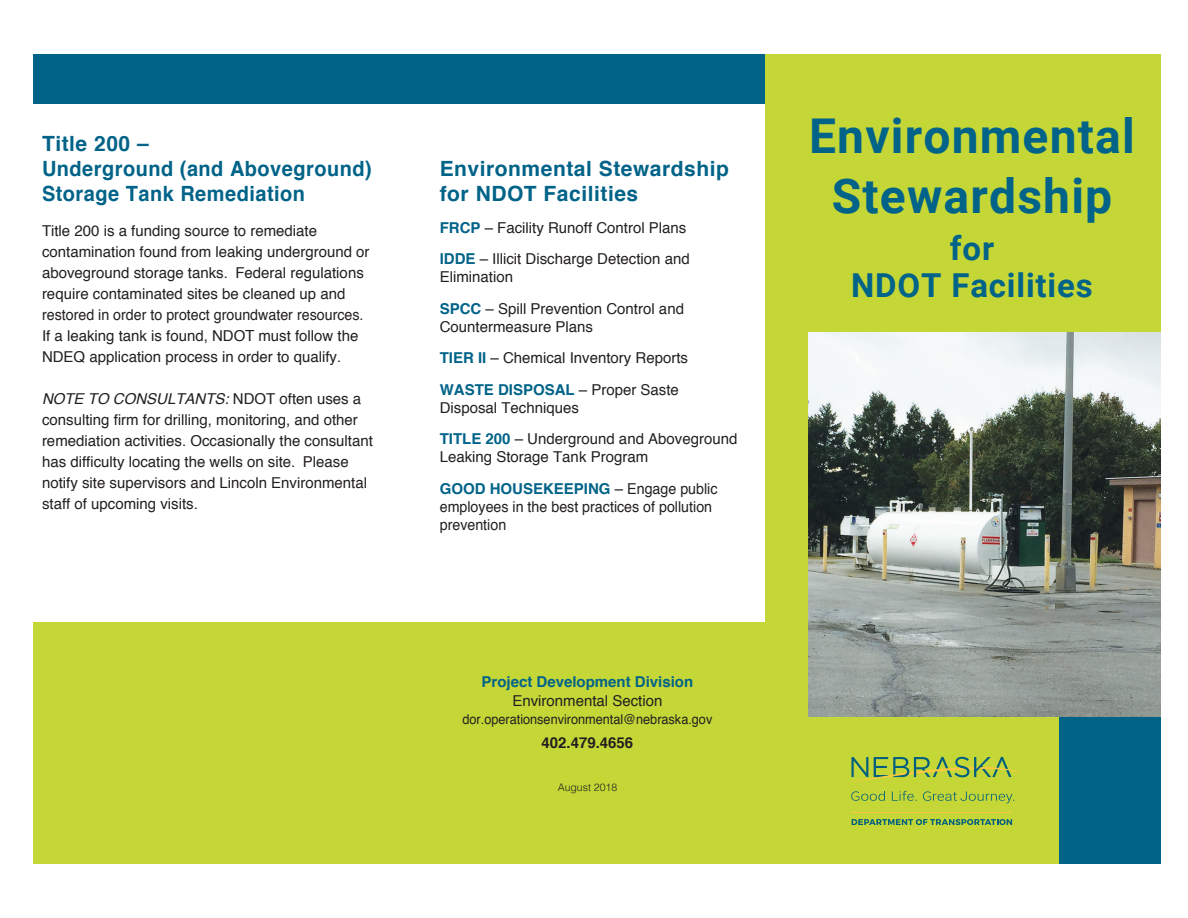
<style>
.page{position:relative;width:1188px;height:918px;background:#fff}
.page>*{position:absolute;margin:0;border:0;box-sizing:border-box;transform-origin:0 0}
.t1{font:700 48px/60px "Roboto";letter-spacing:.025em;color:#016388;text-align:center}
.t2{font:700 33px/37.5px "Roboto";letter-spacing:.025em;color:#016388;text-align:center}
.t3{font:700 21px/25.2px "Helvetica";letter-spacing:.025em;color:#016388}
.t4{font:700 21px/25.2px "Helvetica";letter-spacing:.025em;color:#016388;scale:.95 1}
.t5{font:15px/21px "Helvetica";color:#231f20}
.t6{font:700 15px "Helvetica";color:#016388}
.t7{font:700 15px "Helvetica";color:#231f20}
.t8{font:13.5px "Helvetica";color:#231f20;scale:.94 1}
.t9{font:300 10.5px "Helvetica";color:#231f20}
.s1{font-family:"Tahoma"}
.s2{font-style:italic}
.s3{font-weight:700;color:#016388}
</style>
<div class="page">
<div style="left:765px;top:54px;width:396px;height:585px;background:#c5d736"></div>
<div style="left:1058px;top:622px;width:103px;height:242px;background:#016388"></div>
<div style="left:34px;top:54px;width:731px;height:50px;background:#016388"></div>
<div style="left:34px;top:622px;width:1025px;height:242px;background:#c5d736"></div>
<svg style="left:852px;top:819px;width:160px;height:6px"></svg>
<svg style="left:892px;top:791px;width:25px;height:10px"></svg>
<svg style="left:851px;top:757px;width:170px;height:25px"></svg>
<hr style="left:851px;top:812px;width:161px;height:1px;background:#fec842">
<svg style="left:851px;top:791px;width:34px;height:10px"></svg>
<svg style="left:923px;top:791px;width:91px;height:12px"></svg>
<img style="left:808px;top:332px;width:353px;height:384px">
<p class="t3" style="left:42px;top:131px;width:108px">Title 200 –</p>
<p class="t4" style="left:42px;top:156px;width:349px">Underground (and Aboveground)<br>Storage Tank Remediation</p>
<p class="t5" style="left:42px;top:220px;width:329px">Title 200 is a funding source to remediate contamination found from leaking underground or aboveground storage tanks. Federal regulations require contaminated sites be cleaned up and restored in order to protect groundwater resources.<br>If a leaking tank is found, NDO<span class="s1">T</span> must follow the NDEQ application process in order to qualify.</p>
<p class="t5" style="left:42px;top:388px;width:332px"><span class="s2">NOTE TO CONSULTANTS:</span> NDOT often uses a consulting firm for drilling, monitoring, and other remediation activities. Occasionally the consultant has difficulty locating the wells on site. Please notify site supervisors and Lincoln Environmental staff of upcoming visits.</p>
<p class="t3" style="left:440px;top:157px;width:291px">Environmental Stewardship for NDOT Facilities</p>
<p class="t5" style="left:440px;top:218px;width:248px"><span class="s3">FRCP</span> – Facility Runoff Control Plans</p>
<p class="t5" style="left:440px;top:251px;width:252px;line-height:18px"><span class="s3">IDDE</span> – Illicit Discharge Detection and<br>Elimination</p>
<p class="t5" style="left:440px;top:300px;width:246px;line-height:18px"><span class="s3">SPCC</span> – Spill Prevention Control and<br>Countermeasure Plans</p>
<p class="t5" style="left:440px;top:348px;width:250px"><span class="s3">TIER II</span> – Chemical Inventory Reports</p>
<p class="t5" style="left:440px;top:381px;width:241px;line-height:18px"><span class="s3">WASTE DISPOSAL</span> – Proper Saste<br>Disposal Techniques</p>
<p class="t5" style="left:440px;top:431px;width:299px;line-height:18px"><span class="s3">TITLE 200</span> – Underground and Aboveground<br>Leaking Storage Tank Program</p>
<p class="t5" style="left:440px;top:480px;width:279px;line-height:18px"><span class="s3">GOOD HOUSEKEEPING</span> – Engage public employees in the best practices of pollution prevention</p>
<p class="t6" style="left:482px;top:669px;width:213px">Project Development Division</p>
<p class="t5" style="left:512px;top:691px;width:152px">Environmental Section</p>
<p class="t8" style="left:463px;top:709px;width:267px">dor.operationsenvironmental@nebraska.gov</p>
<p class="t7" style="left:542px;top:731px;width:93px">402.479.4656</p>
<p class="t9" style="left:558px;top:778px;width:61px">August 2018</p>
<p class="t1" style="left:809px;top:105px;width:327px">Environmental<br>Stewardship</p>
<p class="t2" style="left:851px;top:228px;width:243px">for<br>NDOT Facilities</p>
</div>
